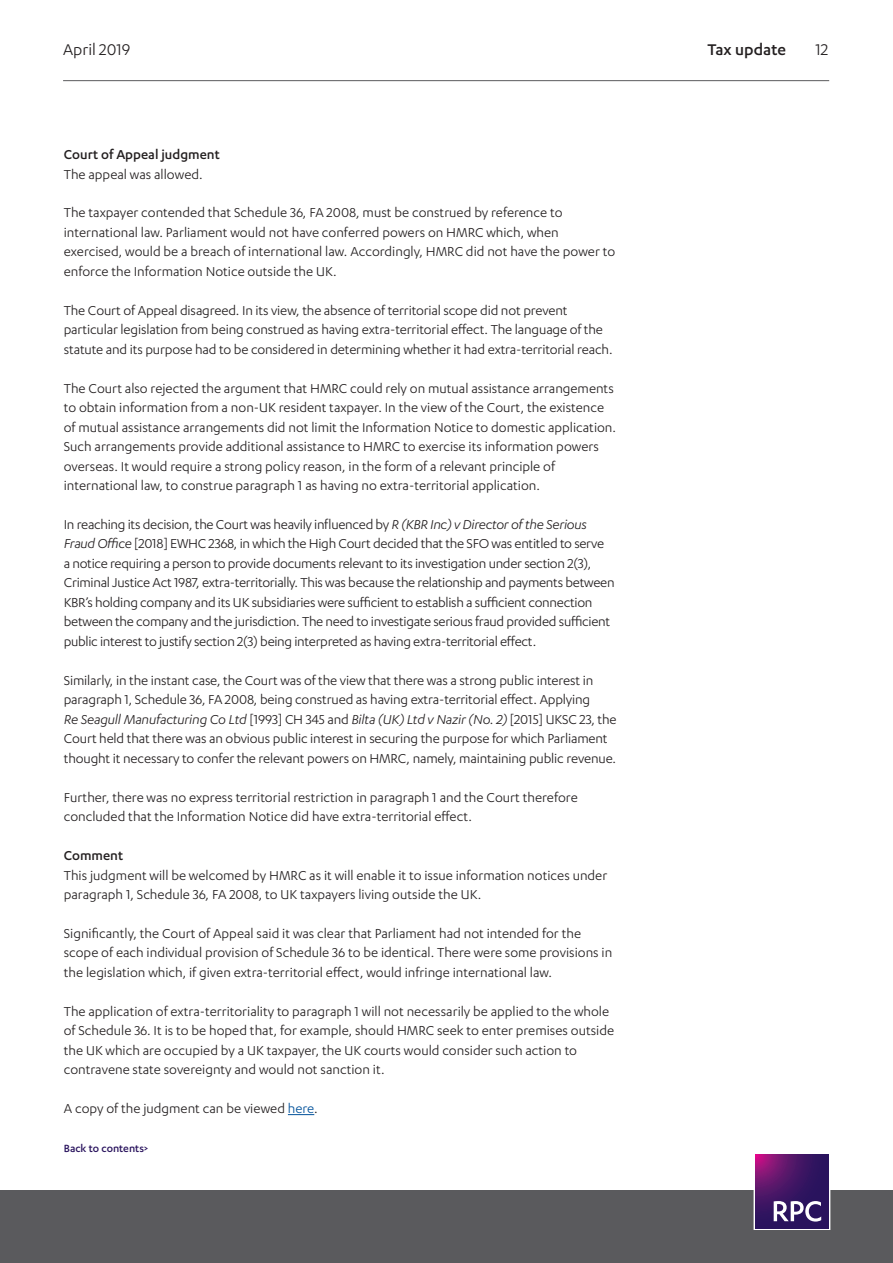
<style>
.page{position:relative;width:893px;height:1263px;background:#fff}
.page>*{position:absolute;margin:0;border:0;box-sizing:border-box;transform-origin:0 0}
.t1{font:18px "Karbon";color:#231f20}
.t2{font:500 18px "Karbon";color:#231f20}
.Body{font:15px/19.5px "Karbon";color:#231f20}
.Body-2{font:15px/19.5px "Karbon";letter-spacing:-.02em;color:#231f20}
.Heading_3{font:500 15px "Karbon";color:#231f20}
.Body-3{font:500 12px "Karbon";color:#29135d}
.s1{font-style:italic}
.s2{color:#01519a}
</style>
<div class="page">
<hr style="left:63px;top:80px;width:766px;height:1px;background:#5a5a5d">
<div style="left:0;top:1191px;width:893px;height:72px;background:#5a5a5d"></div>
<div style="left:754px;top:1153px;width:76px;height:77px;border:1px solid #fff"></div>
<svg style="left:755px;top:1155px;width:74px;height:73px;background:#461565"></svg>
<svg style="left:774px;top:1201px;width:47px;height:20px"></svg>
<svg style="left:288px;top:1114px;width:26px;height:1px"></svg>
<p class="t1" style="left:63px;top:39px;width:69px">April 2019</p>
<p class="t2" style="left:707px;top:39px;width:80px">Tax update</p>
<p class="t1" style="left:815px;top:39px;width:15px">12</p>
<p class="Heading_3" style="left:64px;top:146px;width:158px">Court of Appeal judgment</p>
<p class="Body" style="left:64px;top:164px;width:140px">The appeal was allowed.</p>
<p class="Body" style="left:64px;top:203px;width:553px">The taxpayer contended that Schedule 36, FA 2008, must be construed by reference to international law. Parliament would not have conferred powers on HMRC which, when exercised, would be a breach of international law. Accordingly, HMRC did not have the power to enforce the Information Notice outside the UK.</p>
<p class="Body" style="left:64px;top:300px;width:550px">The Court of Appeal disagreed. In its view, the absence of territorial scope did not prevent particular legislation from being construed as having extra-territorial effect. The language of the statute and its purpose had to be considered in determining whether it had extra-territorial reach.</p>
<p class="Body" style="left:64px;top:378px;width:554px">The Court also rejected the argument that HMRC could rely on mutual assistance arrangements to obtain information from a non-UK resident taxpayer. In the view of the Court, the existence of mutual assistance arrangements did not limit the Information Notice to domestic application.<br>Such arrangements provide additional assistance to HMRC to exercise its information powers overseas. It would require a strong policy reason, in the form of a relevant principle of international law, to construe paragraph 1 as having no extra-territorial application.</p>
<p class="Body-2" style="left:64px;top:514px;width:552px">In reaching its decision, the Court was heavily influenced by <span class="s1">R (KBR Inc) v Director of the Serious Fraud Office</span> [2018] EWHC 2368, in which the High Court decided that the SFO was entitled to serve<br>a notice requiring a person to provide documents relevant to its investigation under section 2(3), Criminal Justice Act 1987, extra-territorially. This was because the relationship and payments between KBR’s holding company and its UK subsidiaries were sufficient to establish a sufficient connection between the company and the jurisdiction. The need to investigate serious fraud provided sufficient public interest to justify section 2(3) being interpreted as having extra-territorial effect.</p>
<p class="Body" style="left:64px;top:670px;width:554px">Similarly, in the instant case, the Court was of the view that there was a strong public interest in paragraph 1, Schedule 36, FA 2008, being construed as having extra-territorial effect. Applying<br><span class="s1">Re Seagull Manufacturing Co Ltd</span> [1993] CH 345 and <span class="s1">Bilta (UK) Ltd v Nazir (No. 2)</span> [2015] UKSC 23, the Court held that there was an obvious public interest in securing the purpose for which Parliament thought it necessary to confer the relevant powers on HMRC, namely, maintaining public revenue.</p>
<p class="Body" style="left:64px;top:787px;width:515px">Further, there was no express territorial restriction in paragraph 1 and the Court therefore concluded that the Information Notice did have extra-territorial effect.</p>
<p class="Heading_3" style="left:64px;top:847px;width:61px">Comment</p>
<p class="Body" style="left:64px;top:865px;width:545px">This judgment will be welcomed by HMRC as it will enable it to issue information notices under paragraph 1, Schedule 36, FA 2008, to UK taxpayers living outside the UK.</p>
<p class="Body" style="left:64px;top:923px;width:550px">Significantly, the Court of Appeal said it was clear that Parliament had not intended for the scope of each individual provision of Schedule 36 to be identical. There were some provisions in the legislation which, if given extra-territorial effect, would infringe international law.</p>
<p class="Body" style="left:64px;top:1001px;width:552px">The application of extra-territoriality to paragraph 1 will not necessarily be applied to the whole of Schedule 36. It is to be hoped that, for example, should HMRC seek to enter premises outside the UK which are occupied by a UK taxpayer, the UK courts would consider such action to contravene state sovereignty and would not sanction it.</p>
<p class="Body" style="left:64px;top:1098px;width:256px">A copy of the judgment can be viewed <span class="s2">here</span>.</p>
<p class="Body-3" style="left:64px;top:1141px;width:86px">Back to contents&gt;</p>
</div>
